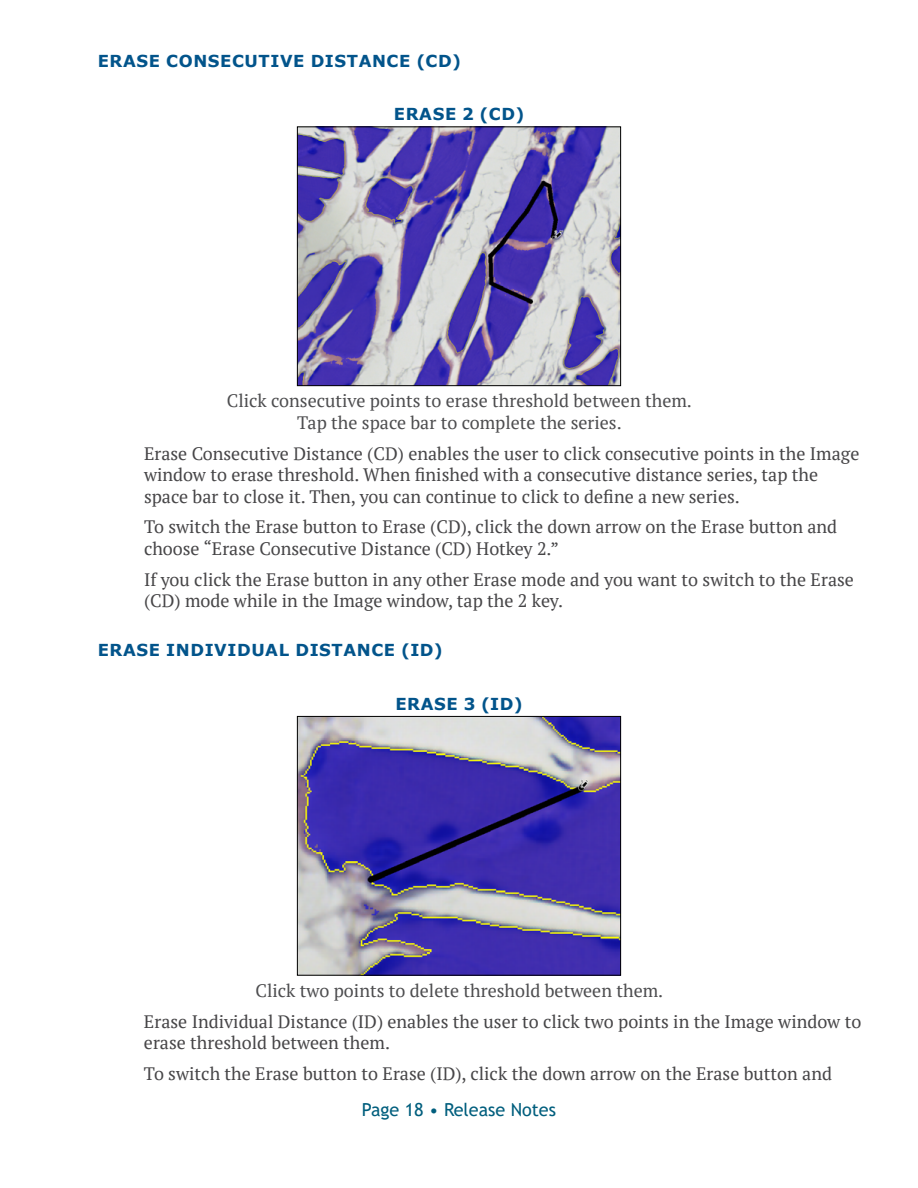
<style>
.page{position:relative;width:918px;height:1188px;background:#fff}
.page>*{position:absolute;margin:0;border:0;box-sizing:border-box;transform-origin:0 0}
.t1{font:18px/21.6px "PT Serif";color:#464547}
.t2{font:18px/21.6px "PT Serif";color:#4d4d4f;text-align:center}
.t3{font:18px "Trebuchet MS";color:#005e7d}
.t4{font:700 16.5px "Verdana";letter-spacing:.035em;color:#02548b}
</style>
<div class="page">
<img style="left:299px;top:128px;width:320px;height:256px">
<div style="left:297px;top:126px;width:324px;height:260px;border:1px solid #000"></div>
<img style="left:299px;top:718px;width:320px;height:256px">
<div style="left:297px;top:716px;width:324px;height:260px;border:1px solid #000"></div>
<p class="t4" style="left:98px;top:49px;width:365px">ERASE CONSECUTIVE DISTANCE (CD)</p>
<p class="t4" style="left:394px;top:102px;width:132px">ERASE 2 (CD)</p>
<p class="t2" style="left:227px;top:390px;width:467px">Click consecutive points to erase threshold between them.<br>Tap the space bar to complete the series.</p>
<p class="t1" style="left:144px;top:442px;width:717px">Erase Consecutive Distance (CD) enables the user to click consecutive points in the Image window to erase threshold. When finished with a consecutive distance series, tap the space bar to close it. Then, you can continue to click to define a new series.</p>
<p class="t1" style="left:144px;top:516px;width:695px">To switch the Erase button to Erase (CD), click the down arrow on the Erase button and choose “Erase Consecutive Distance (CD) Hotkey 2.”</p>
<p class="t1" style="left:144px;top:568px;width:711px">If you click the Erase button in any other Erase mode and you want to switch to the Erase (CD) mode while in the Image window, tap the 2 key.</p>
<p class="t4" style="left:98px;top:639px;width:347px">ERASE INDIVIDUAL DISTANCE (ID)</p>
<p class="t4" style="left:395px;top:692px;width:129px">ERASE 3 (ID)</p>
<p class="t2" style="left:255px;top:980px;width:409px">Click two points to delete threshold between them.</p>
<p class="t1" style="left:144px;top:1010px;width:719px">Erase Individual Distance (ID) enables the user to click two points in the Image window to erase threshold between them.</p>
<p class="t1" style="left:144px;top:1062px;width:690px">To switch the Erase button to Erase (ID), click the down arrow on the Erase button and</p>
<p class="t3" style="left:362px;top:1098px;width:196px">Page 18 • Release Notes</p>
</div>
